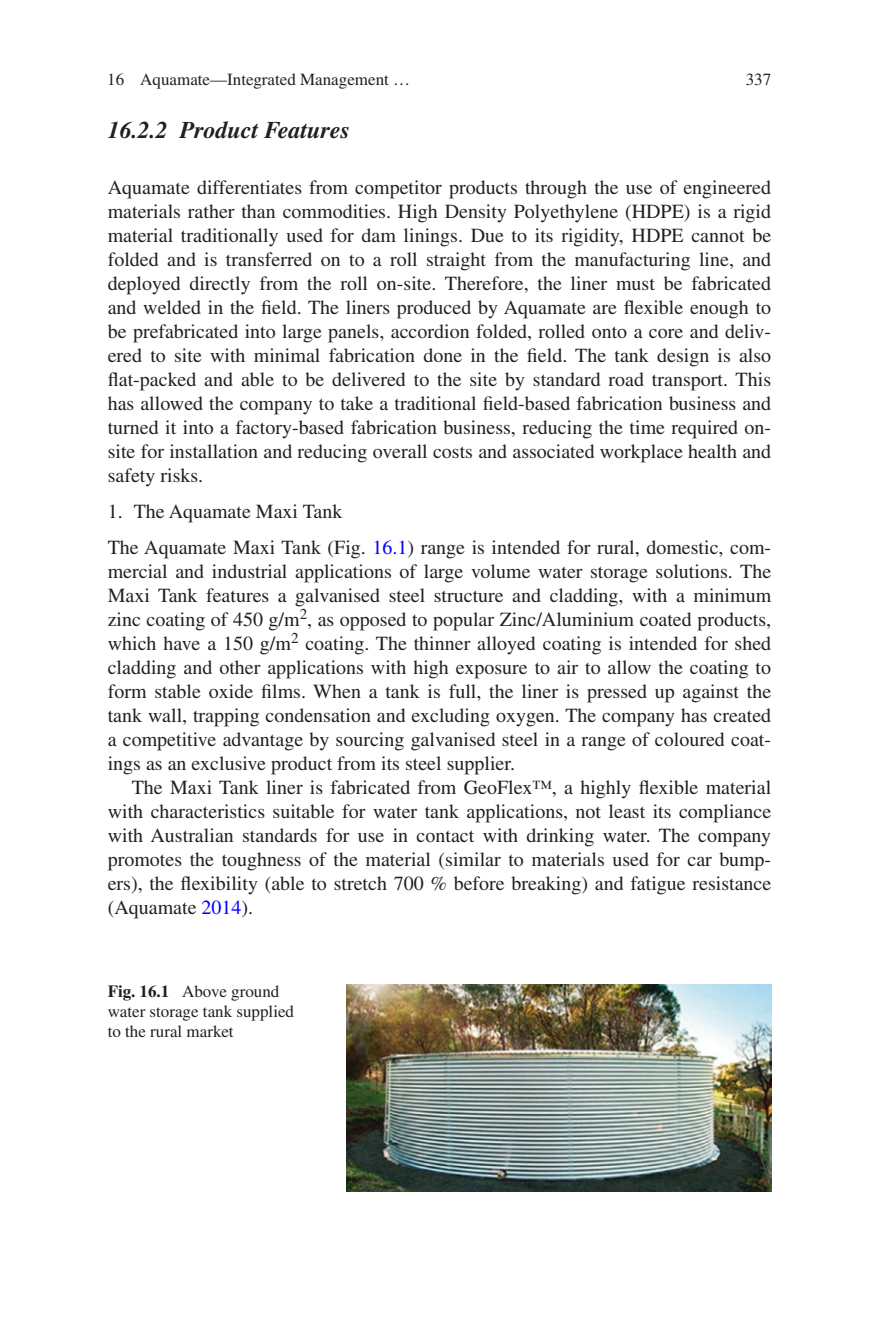
<style>
.page{position:relative;width:879px;height:1333px;background:#fff}
.page>*{position:absolute;margin:0;border:0;box-sizing:border-box;transform-origin:0 0}
.t1{font:italic 700 24px "Times";color:#231f20}
.t2{font:20px/24px "Times";color:#231f20;text-align:justify}
.t3{font:17px/20px "Times";color:#231f20}
.s1{color:#00f}
.s2{font-weight:700}
</style>
<div class="page">
<img style="left:346px;top:984px;width:425px;height:207px">
<p class="t3" style="left:107px;top:69px;width:304px">16 Aquamate—Integrated Management …</p>
<p class="t3" style="left:746px;top:69px;width:27px">337</p>
<p class="t1" style="left:108px;top:116px;width:244px">16.2.2 Product Features</p>
<p class="t2" style="left:108px;top:175px;width:665px">Aquamate differentiates from competitor products through the use of engineered materials rather than commodities. High Density Polyethylene (HDPE) is a rigid material traditionally used for dam linings. Due to its rigidity, HDPE cannot be folded and is transferred on to a roll straight from the manufacturing line, and deployed directly from the roll on-site. Therefore, the liner must be fabricated and welded in the field. The liners produced by Aquamate are flexible enough to be prefabricated into large panels, accordion folded, rolled onto a core and deliv&shy;ered to site with minimal fabrication done in the field. The tank design is also flat-packed and able to be delivered to the site by standard road transport. This has allowed the company to take a traditional field-based fabrication business and turned it into a factory-based fabrication business, reducing the time required on&shy;site for installation and reducing overall costs and associated workplace health and safety risks.</p>
<p class="t2" style="left:108px;top:493px;width:665px;line-height:36px">1. The Aquamate Maxi Tank<br>The Aquamate Maxi Tank (Fig. <span class="s1">16.1</span>) range is intended for rural, domestic, com-</p>
<p class="t2" style="left:108px;top:559px;width:665px">mercial and industrial applications of large volume water storage solutions. The Maxi Tank features a galvanised steel structure and cladding, with a minimum zinc coating of 450 g/m<sup>2</sup>, as opposed to popular Zinc/Aluminium coated products, which have a 150 g/m<sup>2</sup> coating. The thinner alloyed coating is intended for shed cladding and other applications with high exposure to air to allow the coating to form stable oxide films. When a tank is full, the liner is pressed up against the tank wall, trapping condensation and excluding oxygen. The company has created a competitive advantage by sourcing galvanised steel in a range of coloured coat&shy;ings as an exclusive product from its steel supplier.</p>
<p class="t2" style="left:108px;top:775px;width:665px;text-indent:24px">The Maxi Tank liner is fabricated from GeoFlex™, a highly flexible material with characteristics suitable for water tank applications, not least its compliance with Australian standards for use in contact with drinking water. The company promotes the toughness of the material (similar to materials used for car bump&shy;ers), the flexibility (able to stretch 700 % before breaking) and fatigue resistance (Aquamate <span class="s1">2014</span>).</p>
<p class="t3" style="left:108px;top:981px;width:188px"><span class="s2">Fig. 16.1</span> Above ground water storage tank supplied to the rural market</p>
</div>
